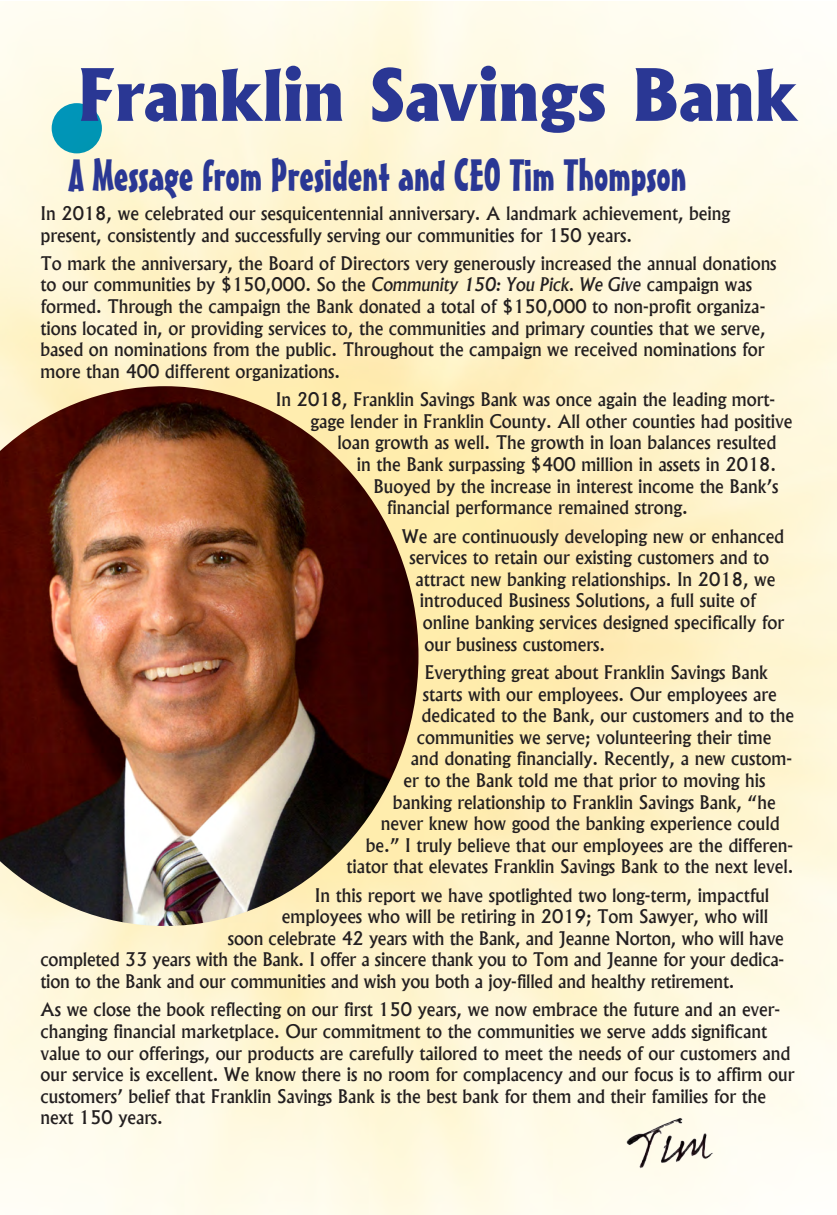
<style>
.page{position:relative;width:837px;height:1215px;background:#fff}
.page>*{position:absolute;margin:0;border:0;box-sizing:border-box;transform-origin:0 0}
.t1{font:800 69px "Albertus";color:#2a3794}
.t2{font:45px "Massey Normal";color:#2a3794}
.t3{font:500 18px/21.6px "Albertus";color:#231f20}
.s1{font-style:italic}
</style>
<div class="page">
<img style="left:1px;top:1px;width:836px;height:1214px">
<img style="left:0;top:386px;width:418px;height:540px">
<div style="left:52px;top:103px;width:50px;height:50px;background:#0095b6;border-radius:50%"></div>
<img style="left:618px;top:1097px;width:106px;height:80px">
<h1 class="t1" style="left:76px;top:52px;width:724px">Franklin Savings Bank</h1>
<h2 class="t2" style="left:69px;top:136px;width:619px">A Message from President and CEO Tim Thompson</h2>
<p class="t3" style="left:40px;top:202px;width:691px">In 2018, we celebrated our sesquicentennial anniversary. A landmark achievement, being present, consistently and successfully serving our communities for 150 years.</p>
<p class="t3" style="left:40px;top:252px;width:738px">To mark the anniversary, the Board of Directors very generously increased the annual donations to our communities by $150,000. So the <span class="s1">Community 150: You Pick. We Give</span> campaign was formed. Through the campaign the Bank donated a total of $150,000 to non-profit organiza&shy;tions located in, or providing services to, the communities and primary counties that we serve, based on nominations from the public. Throughout the campaign we received nominations for more than 400 different organizations.</p>
<p class="t3" style="left:276px;top:389px;width:501px">In 2018, Franklin Savings Bank was once again the leading mort-</p>
<p class="t3" style="left:310px;top:410px;width:483px">gage lender in Franklin County. All other counties had positive</p>
<p class="t3" style="left:337px;top:432px;width:441px">loan growth as well. The growth in loan balances resulted</p>
<p class="t3" style="left:357px;top:454px;width:421px">in the Bank surpassing $400 million in assets in 2018.</p>
<p class="t3" style="left:373px;top:475px;width:406px">Buoyed by the increase in interest income the Bank’s</p>
<p class="t3" style="left:387px;top:497px;width:302px">financial performance remained strong.</p>
<p class="t3" style="left:402px;top:525px;width:384px">We are continuously developing new or enhanced</p>
<p class="t3" style="left:409px;top:547px;width:361px">services to retain our existing customers and to</p>
<p class="t3" style="left:415px;top:568px;width:362px">attract new banking relationships. In 2018, we</p>
<p class="t3" style="left:420px;top:590px;width:337px">introduced Business Solutions, a full suite of</p>
<p class="t3" style="left:423px;top:612px;width:363px">online banking services designed specifically for</p>
<p class="t3" style="left:424px;top:633px;width:182px">our business customers.</p>
<p class="t3" style="left:424px;top:661px;width:345px">Everything great about Franklin Savings Bank</p>
<p class="t3" style="left:423px;top:683px;width:355px">starts with our employees. Our employees are</p>
<p class="t3" style="left:421px;top:705px;width:374px">dedicated to the Bank, our customers and to the</p>
<p class="t3" style="left:417px;top:726px;width:356px">communities we serve; volunteering their time</p>
<p class="t3" style="left:411px;top:748px;width:383px">and donating financially. Recently, a new custom-</p>
<p class="t3" style="left:403px;top:769px;width:364px">er to the Bank told me that prior to moving his</p>
<p class="t3" style="left:393px;top:791px;width:384px">banking relationship to Franklin Savings Bank, “he</p>
<p class="t3" style="left:381px;top:813px;width:400px">never knew how good the banking experience could</p>
<p class="t3" style="left:366px;top:834px;width:429px">be.” I truly believe that our employees are the differen-</p>
<p class="t3" style="left:346px;top:856px;width:448px">tiator that elevates Franklin Savings Bank to the next level.</p>
<p class="t3" style="left:315px;top:884px;width:456px">In this report we have spotlighted two long-term, impactful</p>
<p class="t3" style="left:282px;top:906px;width:488px">employees who will be retiring in 2019; Tom Sawyer, who will</p>
<p class="t3" style="left:228px;top:927px;width:557px">soon celebrate 42 years with the Bank, and Jeanne Norton, who will have</p>
<p class="t3" style="left:40px;top:949px;width:745px">completed 33 years with the Bank. I offer a sincere thank you to Tom and Jeanne for your dedica-</p>
<p class="t3" style="left:40px;top:971px;width:696px">tion to the Bank and our communities and wish you both a joy-filled and healthy retirement.</p>
<p class="t3" style="left:40px;top:999px;width:755px">As we close the book reflecting on our first 150 years, we now embrace the future and an ever&shy;changing financial marketplace. Our commitment to the communities we serve adds significant value to our offerings, our products are carefully tailored to meet the needs of our customers and our service is excellent. We know there is no room for complacency and our focus is to affirm our customers’ belief that Franklin Savings Bank is the best bank for them and their families for the next 150 years.</p>
</div>
